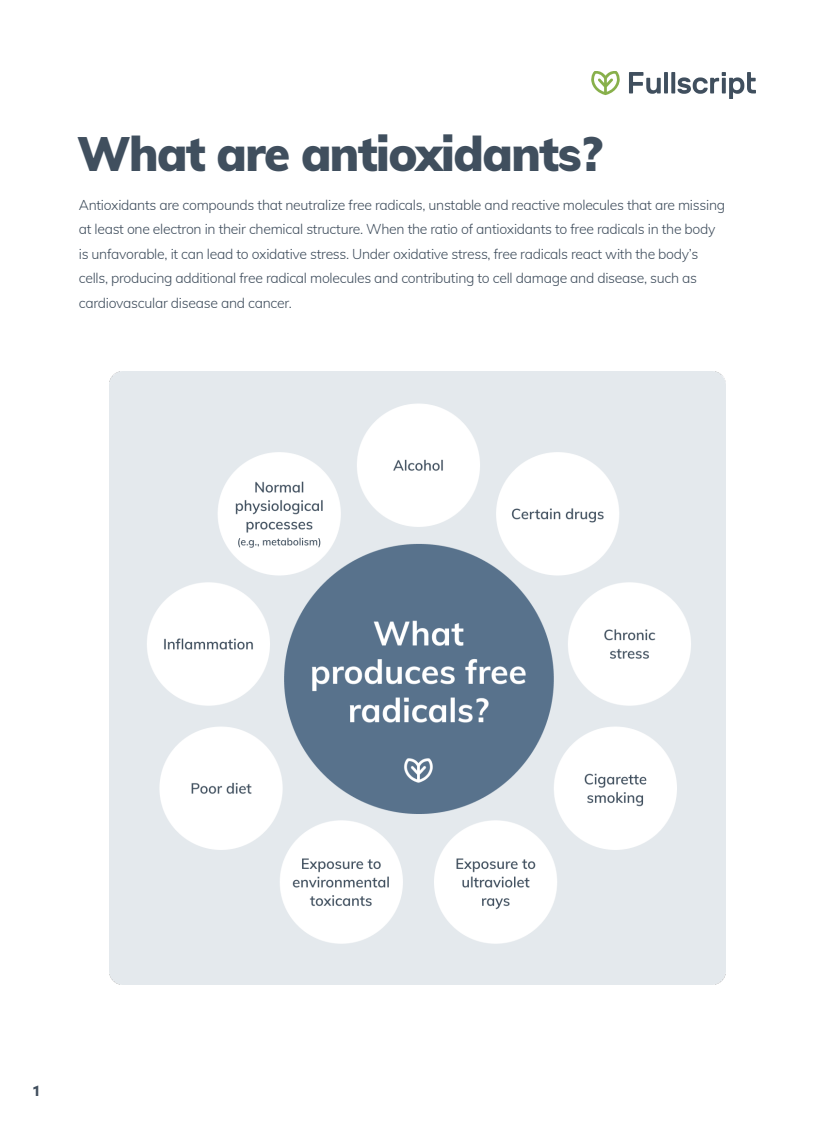
<style>
.page{position:relative;width:819px;height:1134px;background:#fff}
.page>*{position:absolute;margin:0;border:0;box-sizing:border-box;transform-origin:0 0}
.Header_-_orion{font:900 47.25px "Mulish";letter-spacing:-.03em;color:#404f5e}
.t1{font:900 15.75px "Sofia Pro";color:#404e5d}
.Body_copy{font:300 14px/24.5px "Mulish";letter-spacing:-.02em;color:#404e5d}
</style>
<div class="page">
<svg style="left:591px;top:71px;width:29px;height:24px"></svg>
<svg style="left:629px;top:72px;width:127px;height:27px"></svg>
<img style="left:109px;top:372px;width:616px;height:612px">
<p class="Header_-_orion" style="left:77px;top:120px;width:527px">What are antioxidants?</p>
<p class="Body_copy" style="left:79px;top:192px;width:648px">Antioxidants are compounds that neutralize free radicals, unstable and reactive molecules that are missing at least one electron in their chemical structure. When the ratio of antioxidants to free radicals in the body is unfavorable, it can lead to oxidative stress. Under oxidative stress, free radicals react with the body’s cells, producing additional free radical molecules and contributing to cell damage and disease, such as cardiovascular disease and cancer.</p>
<p class="t1" style="left:33px;top:1078px;width:8px">1</p>
</div>
